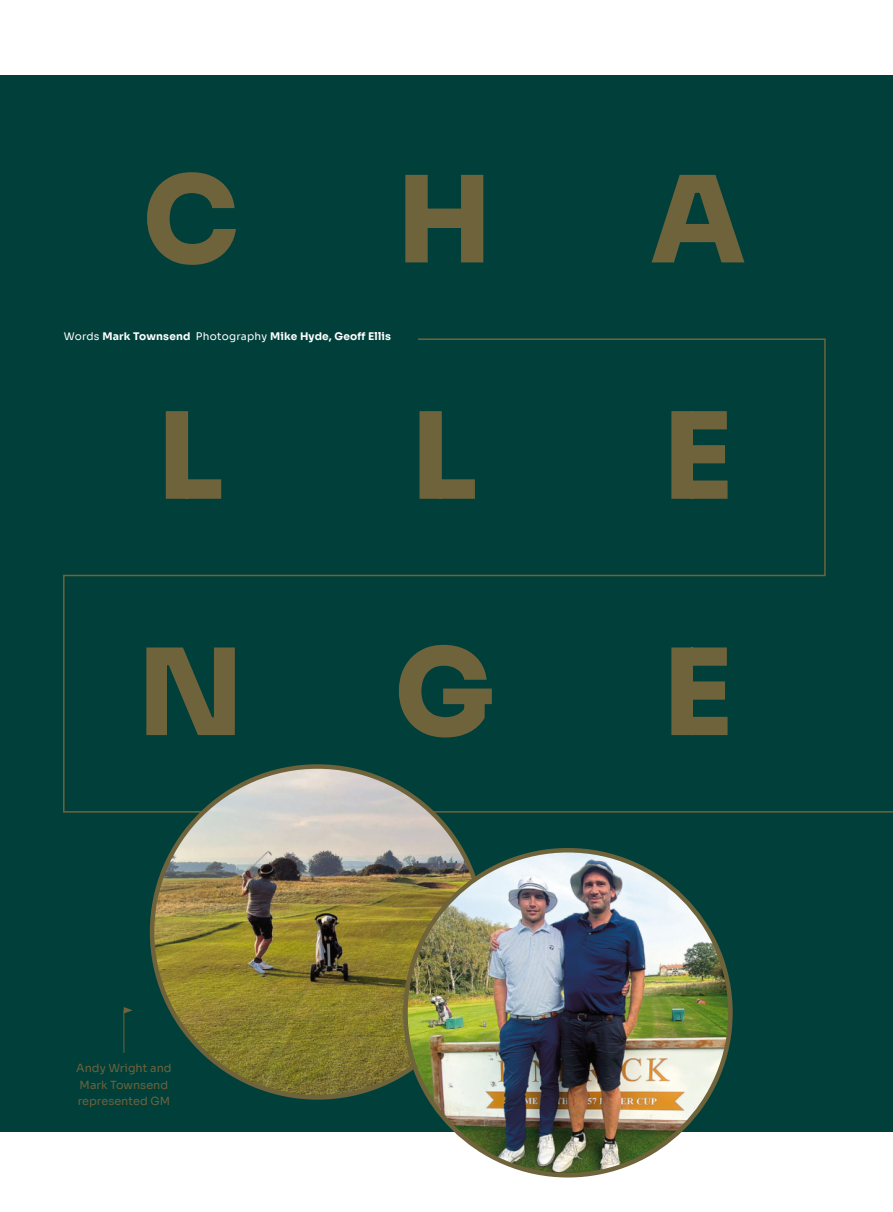
<style>
.page{position:relative;width:893px;height:1212px;background:#fff}
.page>*{position:absolute;margin:0;border:0;box-sizing:border-box;transform-origin:0 0}
.t1{font:800 120px "Sora";color:#6e633a}
.t2{font:11.25px/16.5px "Sora";color:#6e633a}
.t3{font:700 10.5px "Sora";letter-spacing:.02em;color:#fff}
.s1{font-weight:400}
</style>
<div class="page">
<div style="left:0;top:75px;width:893px;height:1056px;background:#003f3a"></div>
<svg style="left:63px;top:338px;width:830px;height:475px"></svg>
<img style="left:152px;top:766px;width:331px;height:331px;border-radius:165px">
<img style="left:407px;top:850px;width:323px;height:325px">
<div style="left:64px;top:330px;width:353px;height:14px;background:#003f3a"></div>
<svg style="left:124px;top:1007px;width:9px;height:6px"></svg>
<hr style="left:124px;top:1010px;width:1px;height:43px;background:#6e633a">
<h1 class="t1" style="left:143px;top:121px;width:98px">C</h1>
<h1 class="t1" style="left:396px;top:121px;width:97px">H</h1>
<h1 class="t1" style="left:651px;top:121px;width:96px">A</h1>
<p class="t3" style="left:64px;top:327px;width:329px"><span class="s1">Words</span> Mark Townsend <span class="s1">Photography</span> Mike Hyde, Geoff Ellis</p>
<h1 class="t1" style="left:157px;top:357px;width:69px">L</h1>
<h1 class="t1" style="left:411px;top:357px;width:69px">L</h1>
<h1 class="t1" style="left:662px;top:357px;width:73px">E</h1>
<h1 class="t1" style="left:137px;top:593px;width:108px">N</h1>
<h1 class="t1" style="left:394px;top:593px;width:101px">G</h1>
<h1 class="t1" style="left:662px;top:593px;width:73px">E</h1>
<p class="t2" style="left:76px;top:1059px;width:97px">Andy Wright and<br>Mark Townsend represented GM</p>
</div>
